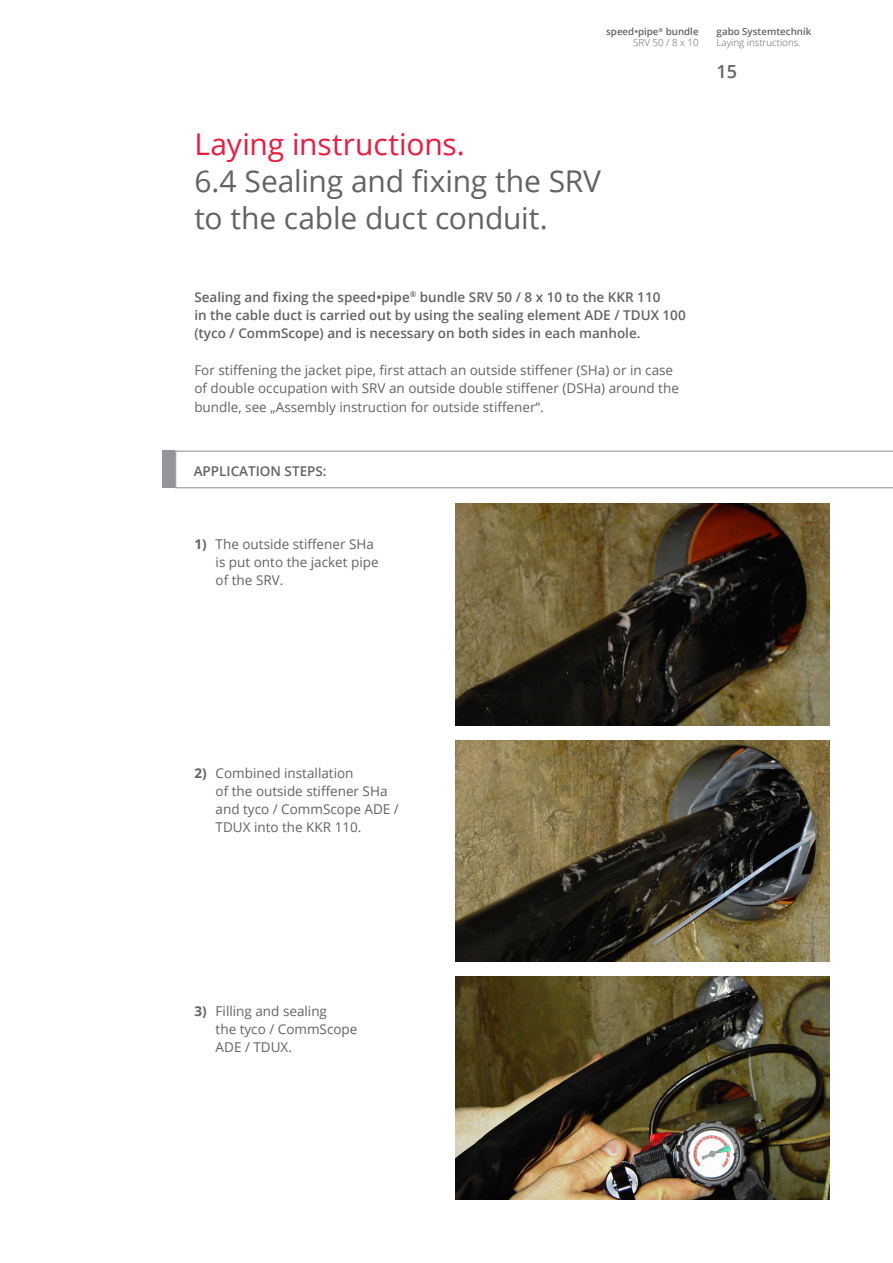
<style>
.page{position:relative;width:893px;height:1263px;background:#fff}
.page>*{position:absolute;margin:0;border:0;box-sizing:border-box;transform-origin:0 0}
.t1{font:30px "Open Sans";letter-spacing:-.005em;color:#636366}
.t2{font:30px "Open Sans";letter-spacing:-.005em;color:#ed1a40}
.t3{font:600 18px "Open Sans";color:#636366}
.t4{font:13.5px/18.3px "Open Sans";color:#636366}
.t5{font:600 13.5px/18.3px "Open Sans";color:#636366}
.t6{font:600 9.75px/11.2px "Open Sans";color:#636366;text-align:right}
.t7{font:300 9.75px "Open Sans";color:#636366}
.s1{font-weight:300}
.s2{font-weight:700}
</style>
<div class="page">
<img style="left:455px;top:503px;width:374px;height:222px">
<img style="left:456px;top:740px;width:373px;height:222px">
<img style="left:456px;top:977px;width:373px;height:222px">
<svg style="left:175px;top:451px;width:718px;height:37px"></svg>
<div style="left:163px;top:451px;width:12px;height:37px;background:#939598"></div>
<p class="t6" style="left:606px;top:26px;width:94px">speed•pipe<sup>®</sup> bundle<br><span class="s1">SRV 50 / 8 x 10</span></p>
<p class="t6" style="left:717px;top:26px;width:96px">gabo Systemtechnik</p>
<p class="t7" style="left:717px;top:36px;width:85px">Laying instructions.</p>
<h2 class="t3" style="left:717px;top:60px;width:22px">15</h2>
<p class="t2" style="left:194px;top:124px;width:272px">Laying instructions.</p>
<p class="t1" style="left:194px;top:160px;width:408px">6.4 Sealing and fixing the SRV</p>
<p class="t1" style="left:194px;top:197px;width:355px">to the cable duct conduit.</p>
<p class="t5" style="left:194px;top:287px;width:468px">Sealing and fixing the speed•pipe<sup>®</sup> bundle SRV 50 / 8 x 10 to the KKR 110</p>
<p class="t5" style="left:194px;top:306px;width:493px">in the cable duct is carried out by using the sealing element ADE / TDUX 100 (tyco / CommScope) and is necessary on both sides in each manhole.</p>
<p class="t4" style="left:194px;top:360px;width:480px">For stiffening the jacket pipe, first attach an outside stiffener (SHa) or in case</p>
<p class="t4" style="left:194px;top:379px;width:486px">of double occupation with SRV an outside double stiffener (DSHa) around the bundle, see „Assembly instruction for outside stiffener“.</p>
<p class="t5" style="left:194px;top:461px;width:134px">APPLICATION STEPS:</p>
<p class="t4" style="left:194px;top:534px;width:181px"><span class="s2">1)</span> The outside stiffener SHa</p>
<p class="t4" style="left:216px;top:553px;width:165px">is put onto the jacket pipe</p>
<p class="t4" style="left:216px;top:571px;width:69px">of the SRV.</p>
<p class="t4" style="left:194px;top:763px;width:161px"><span class="s2">2)</span> Combined installation</p>
<p class="t4" style="left:216px;top:781px;width:173px">of the outside stiffener SHa</p>
<p class="t4" style="left:216px;top:800px;width:185px">and tyco / CommScope ADE /<br>TDUX into the KKR 110.</p>
<p class="t4" style="left:194px;top:1001px;width:134px"><span class="s2">3)</span> Filling and sealing</p>
<p class="t4" style="left:216px;top:1019px;width:143px">the tyco / CommScope<br>ADE / TDUX.</p>
</div>
